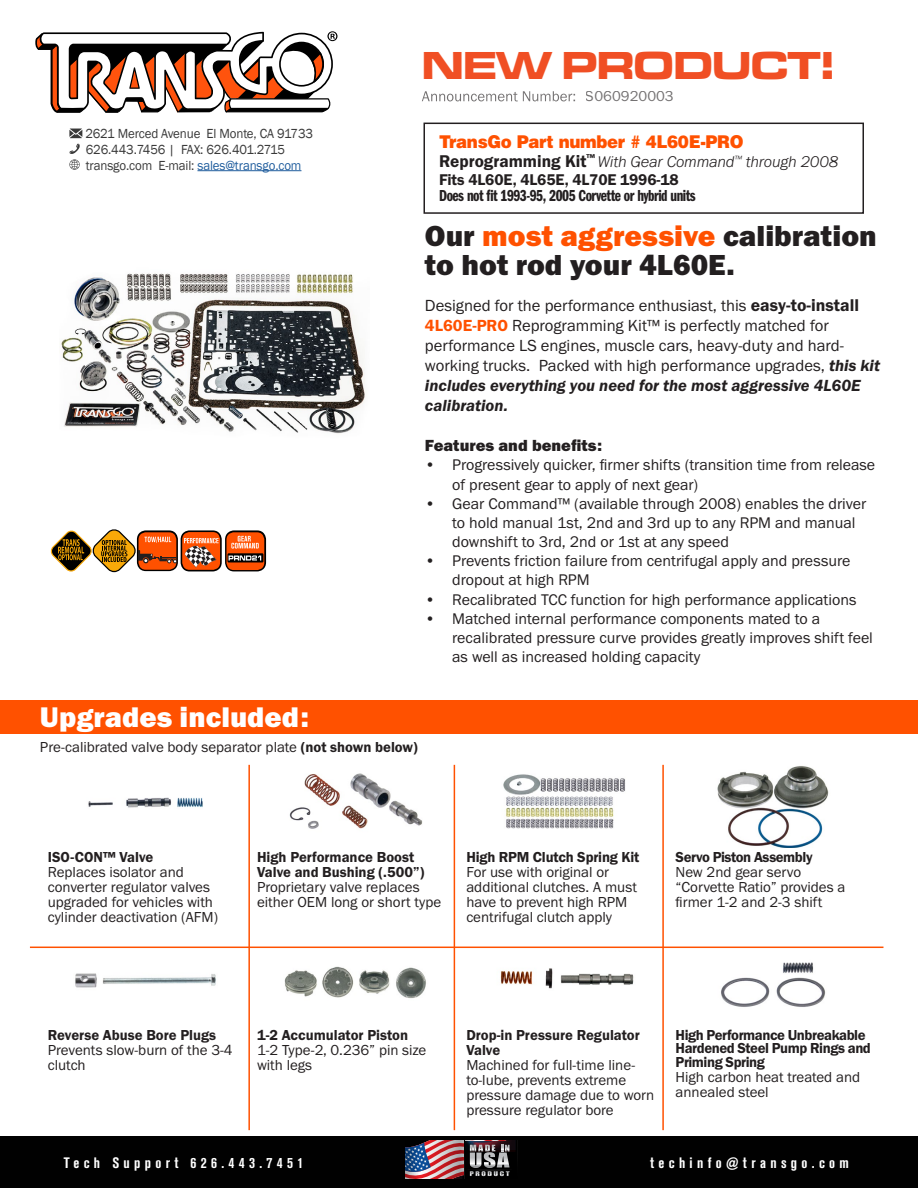
<style>
.page{position:relative;width:918px;height:1188px;background:#fff}
.page>*{position:absolute;margin:0;border:0;box-sizing:border-box;transform-origin:0 0}
.t1{font:40.5px "Microgramma D Bold Exte";color:#f04f24}
.t2{font:30px/28.8px "Franklin Gothic URW Hea";color:#231f20}
.t3{font:29.4px "Franklin Gothic URW Hea";color:#fff}
.t4{font:900 17.7px "Helvetica";letter-spacing:-.02em;color:#ff5100;scale:.94 1}
.t5{font:16.65px/20px "Franklin Gothic URW Boo";color:#231f20}
.t6{font:16.65px/20px "Franklin Gothic URW Dem Ita";color:#231f20}
.t7{font:16.65px "Franklin Gothic URW Hea";color:#231f20}
.t8{font:16.5px "Franklin Gothic URW Com Dem";letter-spacing:-.03em;color:#231f20}
.t9{font:italic 300 16.05px "Franklin Gothic URW";color:#231f20}
.t10{font:16.05px "Franklin Gothic URW Dem";letter-spacing:-.01em;color:#231f20}
.t11{font:15.9px/19.2px "Franklin Gothic URW Boo";color:#231f20}
.t12{font:15px/15px "Franklin Gothic URW Boo";color:#231f20}
.t13{font:15px/15px "Franklin Gothic URW Dem";letter-spacing:-.01em;color:#231f20}
.t14{font:15px/13.5px "Franklin Gothic URW Dem";letter-spacing:-.03em;color:#231f20}
.t15{font:15px "Akzidenz Grotesk BQ Bd Cnd Alt";letter-spacing:.29em;color:#fff}
.t16{font:13.5px/15.8px "Franklin Gothic";letter-spacing:-.01em;color:#393939;scale:.96 1}
.s1{color:#215e9e}
.s2{font-family:"Franklin Gothic URW Dem";font-weight:400;font-style:normal;font-size:17.7px}
.s3{color:#ff5100}
.s4{font-family:"Franklin Gothic URW Dem";font-size:17.7px}
.s5{font-family:"Franklin Gothic URW Dem";color:#ff5100}
.s6{font-family:"Franklin Gothic URW Dem Ita"}
.s7{font-family:"Franklin Gothic URW Dem"}
</style>
<div class="page">
<div style="left:0;top:700px;width:918px;height:34px;background:#ff5100"></div>
<div style="left:423px;top:123px;width:441px;height:91px;border:2px solid #231f20"></div>
<svg style="left:35px;top:31px;width:302px;height:82px"></svg>
<svg style="left:422px;top:91px;width:153px;height:10px"></svg>
<div style="left:0;top:1136px;width:918px;height:52px;background:#010101"></div>
<img style="left:405px;top:1140px;width:113px;height:39px">
<hr style="left:197px;top:170px;width:104px;height:1px;background:#215e9e">
<svg style="left:69px;top:129px;width:13px;height:9px"></svg>
<svg style="left:69px;top:144px;width:11px;height:26px"></svg>
<img style="left:61px;top:273px;width:304px;height:161px">
<svg style="left:51px;top:529px;width:215px;height:43px"></svg>
<img style="left:88px;top:797px;width:115px;height:11px">
<img style="left:289px;top:773px;width:134px;height:56px">
<img style="left:503px;top:774px;width:122px;height:55px">
<img style="left:717px;top:766px;width:112px;height:82px">
<img style="left:75px;top:973px;width:141px;height:15px">
<img style="left:284px;top:966px;width:142px;height:33px">
<img style="left:500px;top:968px;width:134px;height:21px">
<img style="left:721px;top:962px;width:105px;height:45px">
<hr style="left:248px;top:765px;width:2px;height:365px;background:#ff5100">
<hr style="left:454px;top:765px;width:1px;height:365px;background:#ff5100">
<hr style="left:662px;top:765px;width:2px;height:365px;background:#ff5100">
<hr style="left:30px;top:947px;width:853px;height:1px;background:#ff5100">
<h1 class="t1" style="left:422px;top:38px;width:413px">NEW PRODUCT!</h1>
<p class="t16" style="left:85px;top:126px;width:239px">2621 Merced Avenue El Monte, CA 91733<br>626.443.7456 | FAX: 626.401.2715 transgo.com E-mail: <span class="s1">sales@transgo.com</span></p>
<h3 class="t3" style="left:40px;top:699px;width:270px">Upgrades included:</h3>
<p class="t12" style="left:586px;top:88px;width:89px">S060920003</p>
<p class="t4" style="left:439px;top:130px;width:325px">TransGo Part number # 4L60E-PRO</p>
<p class="t9" style="left:439px;top:152px;width:401px"><span class="s2">Reprogramming Kit</span><sup>™</sup> With Gear Command<sup>™</sup> through 2008</p>
<p class="t10" style="left:439px;top:170px;width:241px">Fits 4L60E, 4L65E, 4L70E 1996-18</p>
<p class="t8" style="left:439px;top:184px;width:258px">Does not fit 1993-95, 2005 Corvette or hybrid units</p>
<h2 class="t2" style="left:425px;top:221px;width:453px">Our <span class="s3">most aggressive</span> calibration to hot rod your 4L60E.</h2>
<p class="t5" style="left:425px;top:296px;width:457px">Designed for the performance enthusiast, this <span class="s4">easy-to-install </span><span class="s5">4L60E-PRO</span> Reprogramming Kit™ is perfectly matched for performance LS engines, muscle cars, heavy-duty and hard&shy;working trucks. Packed with high performance upgrades, <span class="s6">this kit</span></p>
<p class="t6" style="left:425px;top:375px;width:437px">includes everything you need for the most aggressive 4L60E calibration.</p>
<p class="t7" style="left:425px;top:435px;width:179px">Features and benefits:</p>
<p class="t11" style="left:452px;top:455px;width:425px;text-indent:-27px">• Progressively quicker, firmer shifts (transition time from release of present gear to apply of next gear)</p>
<p class="t11" style="left:452px;top:494px;width:416px;text-indent:-27px">• Gear Command™ (available through 2008) enables the driver to hold manual 1st, 2nd and 3rd up to any RPM and manual downshift to 3rd, 2nd or 1st at any speed</p>
<p class="t11" style="left:452px;top:551px;width:400px;text-indent:-27px">• Prevents friction failure from centrifugal apply and pressure dropout at high RPM</p>
<p class="t11" style="left:425px;top:589px;width:433px">• Recalibrated TCC function for high performance applications</p>
<p class="t11" style="left:452px;top:609px;width:422px;text-indent:-27px">• Matched internal performance components mated to a recalibrated pressure curve provides greatly improves shift feel as well as increased holding capacity</p>
<p class="t12" style="left:40px;top:740px;width:379px">Pre-calibrated valve body separator plate <span class="s7">(not shown below)</span></p>
<p class="t13" style="left:48px;top:849px;width:107px">ISO-CON™ Valve</p>
<p class="t12" style="left:48px;top:864px;width:172px">Replaces isolator and converter regulator valves upgraded for vehicles with cylinder deactivation (AFM)</p>
<p class="t13" style="left:257px;top:849px;width:169px">High Performance Boost<br>Valve and Bushing (.500”)</p>
<p class="t12" style="left:257px;top:879px;width:186px">Proprietary valve replaces either OEM long or short type</p>
<p class="t13" style="left:466px;top:849px;width:175px">High RPM Clutch Spring Kit</p>
<p class="t12" style="left:466px;top:864px;width:172px">For use with original or additional clutches. A must have to prevent high RPM centrifugal clutch apply</p>
<p class="t14" style="left:676px;top:850px;width:138px">Servo Piston Assembly</p>
<p class="t12" style="left:676px;top:864px;width:171px">New 2nd gear servo “Corvette Ratio” provides a firmer 1-2 and 2-3 shift</p>
<p class="t13" style="left:48px;top:1027px;width:170px">Reverse Abuse Bore Plugs</p>
<p class="t12" style="left:48px;top:1042px;width:186px">Prevents slow-burn of the 3-4 clutch</p>
<p class="t13" style="left:257px;top:1027px;width:153px">1-2 Accumulator Piston</p>
<p class="t12" style="left:257px;top:1042px;width:171px">1-2 Type-2, 0.236” pin size with legs</p>
<p class="t13" style="left:466px;top:1027px;width:175px">Drop-in Pressure Regulator<br>Valve</p>
<p class="t12" style="left:466px;top:1057px;width:189px">Machined for full-time line&shy;to-lube, prevents extreme pressure damage due to worn pressure regulator bore</p>
<p class="t14" style="left:676px;top:1028px;width:197px">High Performance Unbreakable<br>Hardened Steel Pump Rings and<br>Priming Spring</p>
<p class="t12" style="left:676px;top:1069px;width:186px">High carbon heat treated and annealed steel</p>
<p class="t15" style="left:64px;top:1155px;width:241px">Tech Support 626.443.7451</p>
<p class="t15" style="left:650px;top:1155px;width:200px">techinfo@transgo.com</p>
</div>
